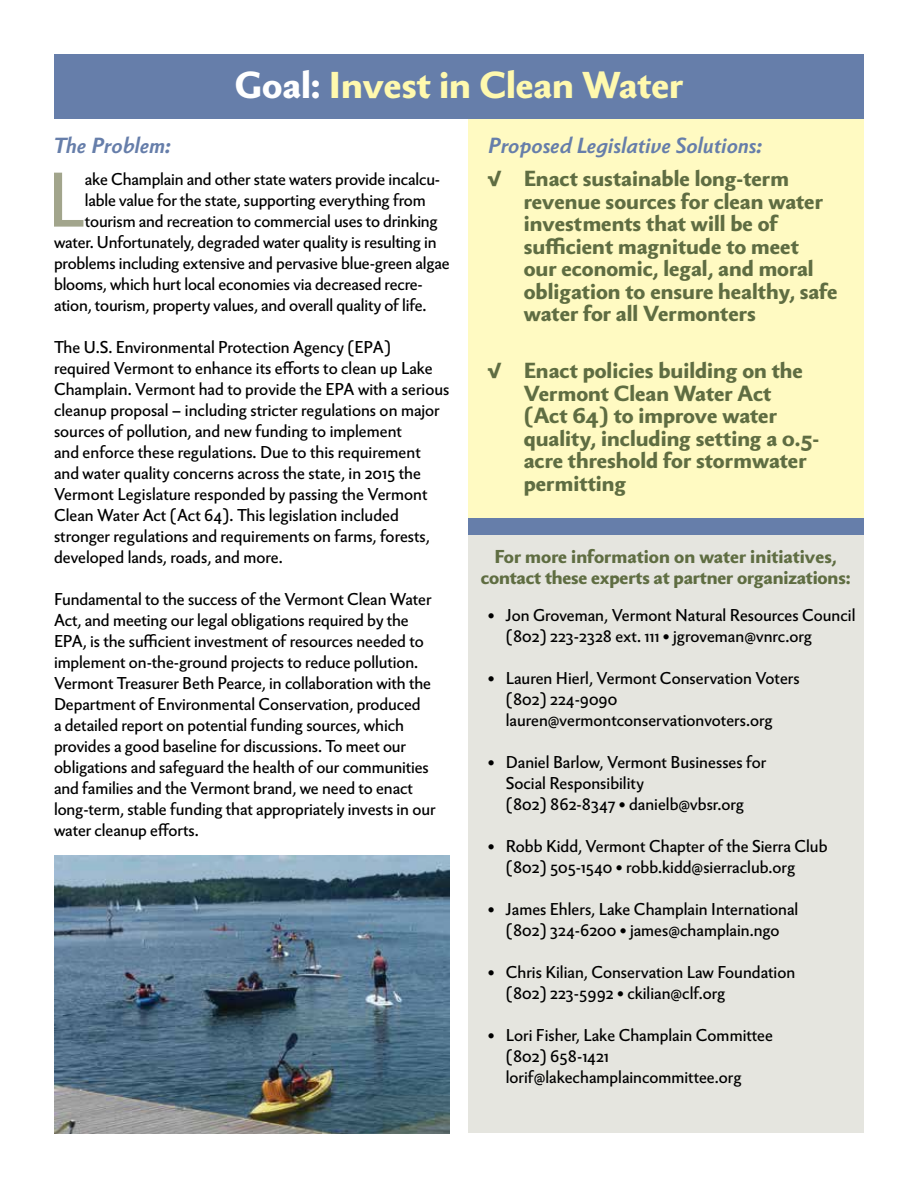
<style>
.page{position:relative;width:918px;height:1188px;background:#fff}
.page>*{position:absolute;margin:0;border:0;box-sizing:border-box;transform-origin:0 0}
.t1{font:74.4px "Berling Nova Sans Pro";color:#a2a58c}
.t2{font:800 36px "Berling Nova Sans Pro";color:#fff9ae}
.t3{font:800 21px/22.5px "Berling Nova Sans Pro";color:#5f6d42}
.t4{font:italic 700 21px "Berling Nova Sans Pro";color:#667eaa}
.t5{font:800 18px/21px "Berling Nova Sans Pro";letter-spacing:-.01em;color:#5f6d42;text-align:center}
.t6{font:16.5px/21px "Berling Nova Sans Pro";letter-spacing:-.005em;color:#000}
.s1{color:#fff}
</style>
<div class="page">
<div style="left:468px;top:119px;width:395px;height:399px;background:#fffac2"></div>
<div style="left:55px;top:55px;width:809px;height:64px;background:#667eaa"></div>
<div style="left:468px;top:518px;width:395px;height:17px;background:#667eaa"></div>
<div style="left:468px;top:535px;width:395px;height:597px;background:#e5e5df"></div>
<img style="left:55px;top:855px;width:395px;height:279px">
<h2 class="t2" style="left:235px;top:59px;width:450px"><span class="s1">Goal:</span> Invest in Clean Water</h2>
<p class="t4" style="left:488px;top:130px;width:276px">Proposed Legislative Solutions:</p>
<p class="t3" style="left:524px;top:166px;width:315px;text-indent:-36px">√ Enact sustainable long-term revenue sources for clean water investments that will be of sufficient magnitude to meet<br>our economic, legal, and moral obligation to ensure healthy, safe water for all Vermonters</p>
<p class="t4" style="left:54px;top:130px;width:119px">The Problem:</p>
<h1 class="t1" style="left:47px;top:145px;width:39px">L</h1>
<p class="t6" style="left:85px;top:167px;width:357px">ake Champlain and other state waters provide incalcu-</p>
<p class="t6" style="left:85px;top:188px;width:342px">lable value for the state, supporting everything from</p>
<p class="t6" style="left:85px;top:209px;width:354px">tourism and recreation to commercial uses to drinking</p>
<p class="t6" style="left:54px;top:230px;width:384px">water. Unfortunately, degraded water quality is resulting in</p>
<p class="t6" style="left:54px;top:251px;width:397px">problems including extensive and pervasive blue-green algae</p>
<p class="t6" style="left:54px;top:272px;width:370px">blooms, which hurt local economies via decreased recre-</p>
<p class="t6" style="left:54px;top:293px;width:374px">ation, tourism, property values, and overall quality of life.</p>
<p class="t6" style="left:54px;top:335px;width:397px">The U.S. Environmental Protection Agency (EPA) required Vermont to enhance its efforts to clean up Lake Champlain. Vermont had to provide the EPA with a serious cleanup proposal – including stricter regulations on major sources of pollution, and new funding to implement<br>and enforce these regulations. Due to this requirement and water quality concerns across the state, in 2015 the Vermont Legislature responded by passing the Vermont Clean Water Act (Act 64). This legislation included stronger regulations and requirements on farms, forests, developed lands, roads, and more.</p>
<p class="t6" style="left:54px;top:587px;width:383px">Fundamental to the success of the Vermont Clean Water Act, and meeting our legal obligations required by the EPA, is the sufficient investment of resources needed to implement on-the-ground projects to reduce pollution.<br>Vermont Treasurer Beth Pearce, in collaboration with the Department of Environmental Conservation, produced<br>a detailed report on potential funding sources, which provides a good baseline for discussions. To meet our obligations and safeguard the health of our communities and families and the Vermont brand, we need to enact long-term, stable funding that appropriately invests in our water cleanup efforts.</p>
<p class="t3" style="left:524px;top:358px;width:297px;text-indent:-36px">√ Enact policies building on the<br>Vermont Clean Water Act (Act 64) to improve water quality, including setting a 0.5- acre threshold for stormwater permitting</p>
<p class="t5" style="left:481px;top:545px;width:371px">For more information on water initiatives, contact these experts at partner organizations:</p>
<p class="t6" style="left:506px;top:604px;width:351px;text-indent:-18px">• Jon Groveman, Vermont Natural Resources Council (802) 223-2328 ext. 111 • jgroveman@vnrc.org</p>
<p class="t6" style="left:506px;top:667px;width:295px;text-indent:-18px">• Lauren Hierl, Vermont Conservation Voters (802) 224-9090 lauren@vermontconservationvoters.org</p>
<p class="t6" style="left:506px;top:751px;width:262px;text-indent:-18px">• Daniel Barlow, Vermont Businesses for<br>Social Responsibility<br>(802) 862-8347 • danielb@vbsr.org</p>
<p class="t6" style="left:506px;top:835px;width:323px;text-indent:-18px">• Robb Kidd, Vermont Chapter of the Sierra Club (802) 505-1540 • robb.kidd@sierraclub.org</p>
<p class="t6" style="left:488px;top:898px;width:312px;text-align:center">• James Ehlers, Lake Champlain International (802) 324-6200 • james@champlain.ngo</p>
<p class="t6" style="left:506px;top:961px;width:291px;text-indent:-18px">• Chris Kilian, Conservation Law Foundation (802) 223-5992 • ckilian@clf.org</p>
<p class="t6" style="left:506px;top:1024px;width:269px;text-indent:-18px">• Lori Fisher, Lake Champlain Committee (802) 658-1421 lorif@lakechamplaincommittee.org</p>
</div>
